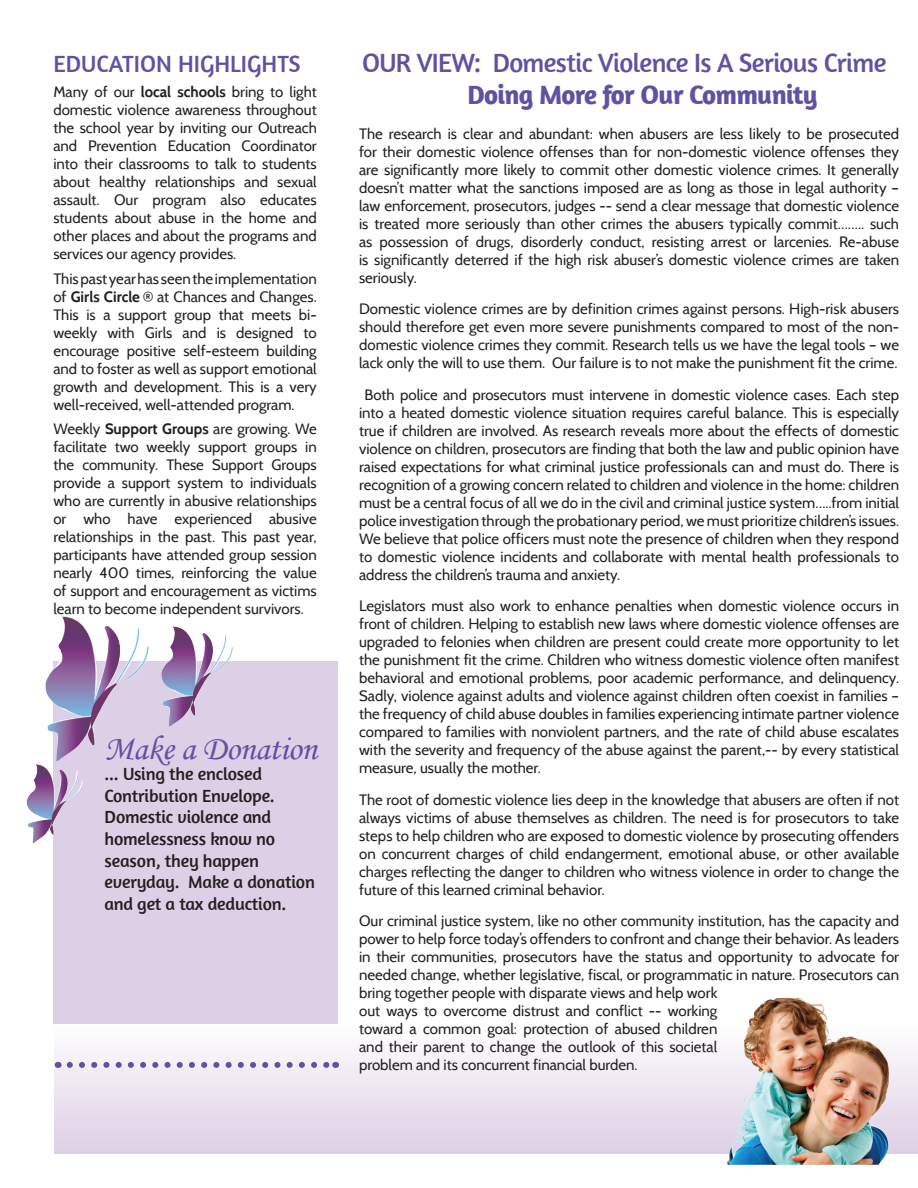
<style>
.page{position:relative;width:918px;height:1188px;background:#fff}
.page>*{position:absolute;margin:0;border:0;box-sizing:border-box;transform-origin:0 0}
.t1{font:34.5px "Monotype Corsiva";letter-spacing:-.01em;color:#6251a2}
.t2{font:27px "Amaranth";letter-spacing:-.025em;color:#6251a2}
.t3{font:700 27px "Amaranth";letter-spacing:-.025em;color:#6251a2}
.t4{font:24px "Amaranth";color:#6251a2}
.t5{font:18px/21.6px "Amaranth";letter-spacing:-.01em;color:#231f20}
.t6{font:15px/18px "Cabin";color:#231f20;text-align:justify}
.s1{font-weight:700}
</style>
<div class="page">
<div style="left:54px;top:940px;width:864px;height:214px;background:linear-gradient(to bottom,#fff,#e2d5e9)"></div>
<img style="left:727px;top:998px;width:163px;height:167px">
<svg style="left:70px;top:1062px;width:259px;height:6px"></svg>
<div style="left:53px;top:661px;width:285px;height:363px;background:#ddcfe5"></div>
<img style="left:45px;top:616px;width:104px;height:145px">
<img style="left:161px;top:627px;width:72px;height:100px">
<img style="left:27px;top:764px;width:56px;height:79px">
<p class="t4" style="left:53px;top:50px;width:249px">EDUCATION HIGHLIGHTS</p>
<p class="t6" style="left:53px;top:83px;width:265px">Many of our <span class="s1">local schools</span> bring to light domestic violence awareness throughout the school year by inviting our Outreach and Prevention Education Coordinator into their classrooms to talk to students about healthy relationships and sexual assault. Our program also educates students about abuse in the home and other places and about the programs and services our agency provides.</p>
<p class="t6" style="left:53px;top:269px;width:265px">This past year has seen the implementation of <span class="s1">Girls Circle</span> ® at Chances and Changes.<br>This is a support group that meets bi&shy;weekly with Girls and is designed to encourage positive self-esteem building and to foster as well as support emotional growth and development. This is a very well-received, well-attended program.</p>
<p class="t6" style="left:53px;top:420px;width:265px">Weekly <span class="s1">Support Groups</span> are growing. We facilitate two weekly support groups in the community. These Support Groups provide a support system to individuals who are currently in abusive relationships or who have experienced abusive relationships in the past. This past year, participants have attended group session nearly 400 times, reinforcing the value of support and encouragement as victims learn to become independent survivors.</p>
<p class="t1" style="left:105px;top:727px;width:214px">Make a Donation</p>
<p class="t5" style="left:105px;top:763px;width:212px">... Using the enclosed<br>Contribution Envelope.<br>Domestic violence and homelessness know no season, they happen everyday. Make a donation and get a tax deduction.</p>
<p class="t2" style="left:362px;top:47px;width:526px">OUR VIEW: Domestic Violence Is A Serious Crime</p>
<p class="t3" style="left:467px;top:78px;width:352px">Doing More for Our Community</p>
<p class="t6" style="left:359px;top:125px;width:542px">The research is clear and abundant: when abusers are less likely to be prosecuted for their domestic violence offenses than for non-domestic violence offenses they are significantly more likely to commit other domestic violence crimes. It generally doesn’t matter what the sanctions imposed are as long as those in legal authority – law enforcement, prosecutors, judges -- send a clear message that domestic violence is treated more seriously than other crimes the abusers typically commit…….. such as possession of drugs, disorderly conduct, resisting arrest or larcenies. Re-abuse is significantly deterred if the high risk abuser’s domestic violence crimes are taken seriously.</p>
<p class="t6" style="left:359px;top:300px;width:542px">Domestic violence crimes are by definition crimes against persons. High-risk abusers should therefore get even more severe punishments compared to most of the non&shy;domestic violence crimes they commit. Research tells us we have the legal tools – we lack only the will to use them. Our failure is to not make the punishment fit the crime.</p>
<p class="t6" style="left:359px;top:386px;width:542px;text-indent:5px">Both police and prosecutors must intervene in domestic violence cases. Each step into a heated domestic violence situation requires careful balance. This is especially true if children are involved. As research reveals more about the effects of domestic violence on children, prosecutors are finding that both the law and public opinion have raised expectations for what criminal justice professionals can and must do. There is recognition of a growing concern related to children and violence in the home: children must be a central focus of all we do in the civil and criminal justice system…..from initial police investigation through the probationary period, we must prioritize children’s issues.<br>We believe that police officers must note the presence of children when they respond to domestic violence incidents and collaborate with mental health professionals to address the children’s trauma and anxiety.</p>
<p class="t6" style="left:359px;top:597px;width:542px">Legislators must also work to enhance penalties when domestic violence occurs in front of children. Helping to establish new laws where domestic violence offenses are upgraded to felonies when children are present could create more opportunity to let the punishment fit the crime. Children who witness domestic violence often manifest behavioral and emotional problems, poor academic performance, and delinquency.<br>Sadly, violence against adults and violence against children often coexist in families – the frequency of child abuse doubles in families experiencing intimate partner violence compared to families with nonviolent partners, and the rate of child abuse escalates with the severity and frequency of the abuse against the parent,-- by every statistical measure, usually the mother.</p>
<p class="t6" style="left:359px;top:791px;width:542px">The root of domestic violence lies deep in the knowledge that abusers are often if not always victims of abuse themselves as children. The need is for prosecutors to take steps to help children who are exposed to domestic violence by prosecuting offenders on concurrent charges of child endangerment, emotional abuse, or other available charges reflecting the danger to children who witness violence in order to change the future of this learned criminal behavior.</p>
<p class="t6" style="left:359px;top:912px;width:542px;text-align:left">Our criminal justice system, like no other community institution, has the capacity and power to help force today’s offenders to confront and change their behavior. As leaders in their communities, prosecutors have the status and opportunity to advocate for needed change, whether legislative, fiscal, or programmatic in nature. Prosecutors can bring together people with disparate views and help work<br>out ways to overcome distrust and conflict -- working<br>toward a common goal: protection of abused children<br>and their parent to change the outlook of this societal<br>problem and its concurrent financial burden.</p>
</div>
